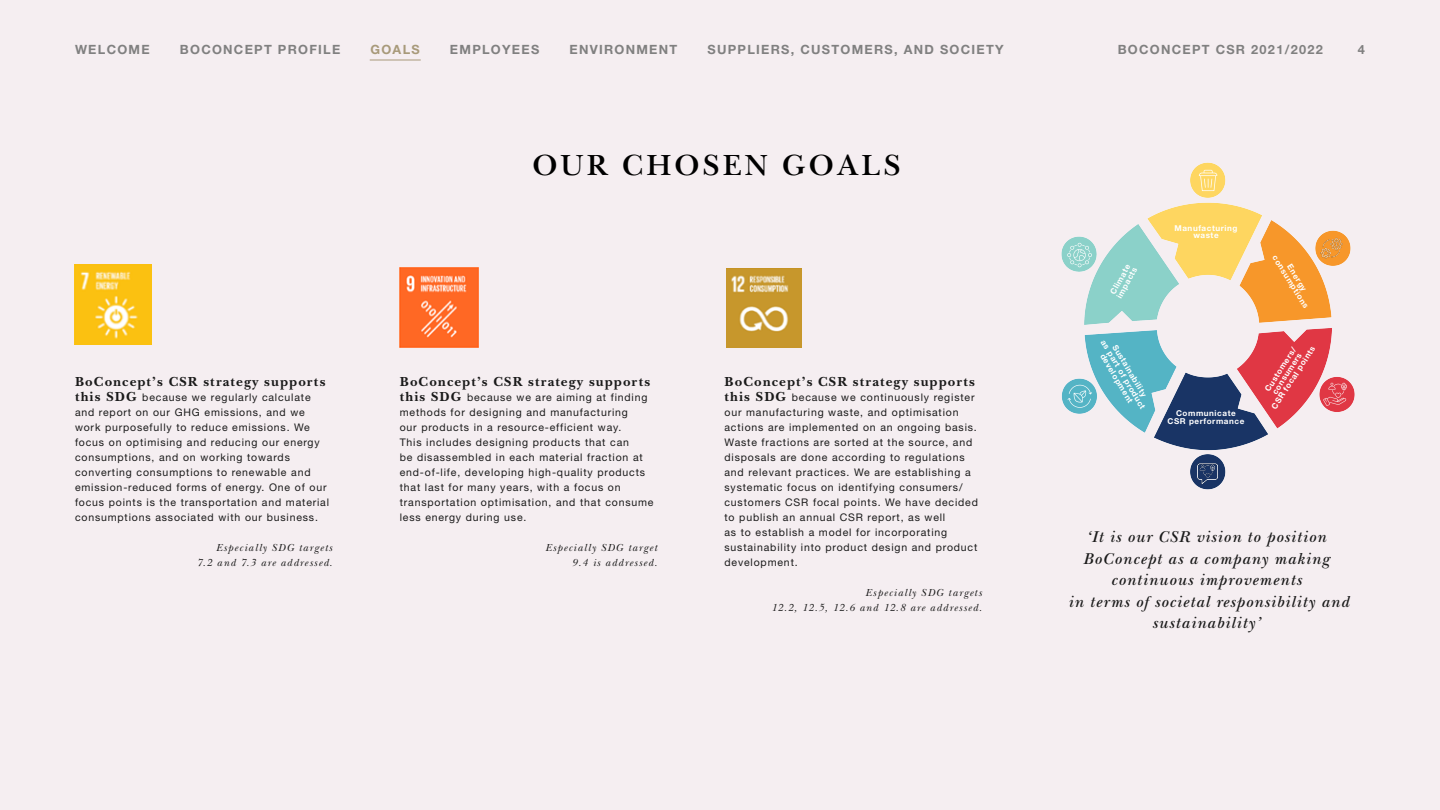
<style>
.page{position:relative;width:1440px;height:810px;background:#f5eef1}
.page>*{position:absolute;margin:0;border:0;box-sizing:border-box;transform-origin:0 0}
.t1{font:600 30px "New Baskerville FS";letter-spacing:.11em;color:#000}
.t2{font:italic 600 16.2px/21.6px "New Baskerville FS";letter-spacing:.06em;color:#1a1a1a;text-align:center}
.t3{font:700 13.5px "New Baskerville FS";letter-spacing:.08em;color:#1a1a1a}
.t4{font:700 12.75px "Helvetica Neue LT Pro";letter-spacing:.1em;color:#808080}
.t5{font:700 12.75px "Helvetica Neue LT Pro";letter-spacing:.1em;color:#a89a7a}
.t6{font:10.5px/15px "Helvetica Neue LT Pro";letter-spacing:.08em;color:#1a1a1a}
.t7{font:italic 10.5px/15px "New Baskerville FS";letter-spacing:.1em;color:#1a1a1a;text-align:right}
.t8{font:700 8.1px/7.6px "Helvetica Neue LT Pro";letter-spacing:.07em;color:#fff;text-align:center}
.s1{font-family:"New Baskerville FS";font-weight:700;font-size:13.5px}
</style>
<div class="page">
<img style="left:1071px;top:162px;width:284px;height:328px">
<img style="left:1192px;top:165px;width:27px;height:30px">
<img style="left:1316px;top:235px;width:28px;height:28px">
<img style="left:1320px;top:379px;width:28px;height:31px">
<img style="left:1195px;top:461px;width:28px;height:26px">
<img style="left:1199px;top:463px;width:17px;height:15px">
<img style="left:1062px;top:381px;width:36px;height:33px">
<img style="left:1061px;top:237px;width:36px;height:36px">
<img style="left:727px;top:269px;width:75px;height:79px">
<img style="left:74px;top:265px;width:78px;height:79px">
<img style="left:399px;top:268px;width:80px;height:80px">
<hr style="left:370px;top:60px;width:51px;height:1px;background:#a89a7a">
<p class="t4" style="left:75px;top:42px;width:76px">WELCOME</p>
<p class="t4" style="left:180px;top:42px;width:162px">BOCONCEPT PROFILE</p>
<p class="t5" style="left:371px;top:42px;width:51px">GOALS</p>
<p class="t4" style="left:450px;top:42px;width:91px">EMPLOYEES</p>
<p class="t4" style="left:569px;top:42px;width:109px">ENVIRONMENT</p>
<p class="t4" style="left:708px;top:42px;width:298px">SUPPLIERS, CUSTOMERS, AND SOCIETY</p>
<p class="t4" style="left:1118px;top:42px;width:207px">BOCONCEPT CSR 2021/2022</p>
<p class="t4" style="left:1358px;top:42px;width:9px">4</p>
<h1 class="t1" style="left:533px;top:148px;width:370px">OUR CHOSEN GOALS</h1>
<p class="t3" style="left:75px;top:373px;width:252px">BoConcept’s CSR strategy supports</p>
<p class="t6" style="left:75px;top:389px;width:256px"><span class="s1">this SDG</span> because we regularly calculate and report on our GHG emissions, and we work purposefully to reduce emissions. We focus on optimising and reducing our energy consumptions, and on working towards converting consumptions to renewable and emission-reduced forms of energy. One of our focus points is the transportation and material consumptions associated with our business.</p>
<p class="t7" style="left:197px;top:540px;width:137px">Especially SDG targets<br>7.2 and 7.3 are addressed.</p>
<p class="t3" style="left:400px;top:373px;width:252px">BoConcept’s CSR strategy supports</p>
<p class="t6" style="left:400px;top:389px;width:255px"><span class="s1">this SDG</span> because we are aiming at finding methods for designing and manufacturing<br>our products in a resource-efficient way.<br>This includes designing products that can<br>be disassembled in each material fraction at end-of-life, developing high-quality products that last for many years, with a focus on transportation optimisation, and that consume less energy during use.</p>
<p class="t7" style="left:546px;top:540px;width:114px">Especially SDG target<br>9.4 is addressed.</p>
<p class="t3" style="left:724px;top:373px;width:252px">BoConcept’s CSR strategy supports</p>
<p class="t6" style="left:724px;top:389px;width:255px"><span class="s1">this SDG</span> because we continuously register our manufacturing waste, and optimisation actions are implemented on an ongoing basis.<br>Waste fractions are sorted at the source, and disposals are done according to regulations and relevant practices. We are establishing a systematic focus on identifying consumers/ customers CSR focal points. We have decided to publish an annual CSR report, as well<br>as to establish a model for incorporating sustainability into product design and product development.</p>
<p class="t7" style="left:772px;top:585px;width:212px">Especially SDG targets<br>12.2, 12.5, 12.6 and 12.8 are addressed.</p>
<p class="t8" style="left:1108px;top:292px;width:36px;text-align:left;rotate:-61deg">Climate impacts</p>
<p class="t8" style="left:1175px;top:224px;width:65px">Manufacturing waste</p>
<p class="t8" style="left:1284px;top:250px;width:63px;rotate:58deg">Energy consumptions</p>
<p class="t8" style="left:1113px;top:335px;width:80px;rotate:59deg">Sustainability<br>as part of product development</p>
<p class="t8" style="left:1257px;top:398px;width:75px;rotate:-57deg">Customers/ consumers<br>CSR focal points</p>
<p class="t8" style="left:1167px;top:410px;width:78px">Communicate<br>CSR performance</p>
<h2 class="t2" style="left:1069px;top:526px;width:282px">‘It is our CSR vision to position<br>BoConcept as a company making continuous improvements<br>in terms of societal responsibility and sustainability’</h2>
</div>
